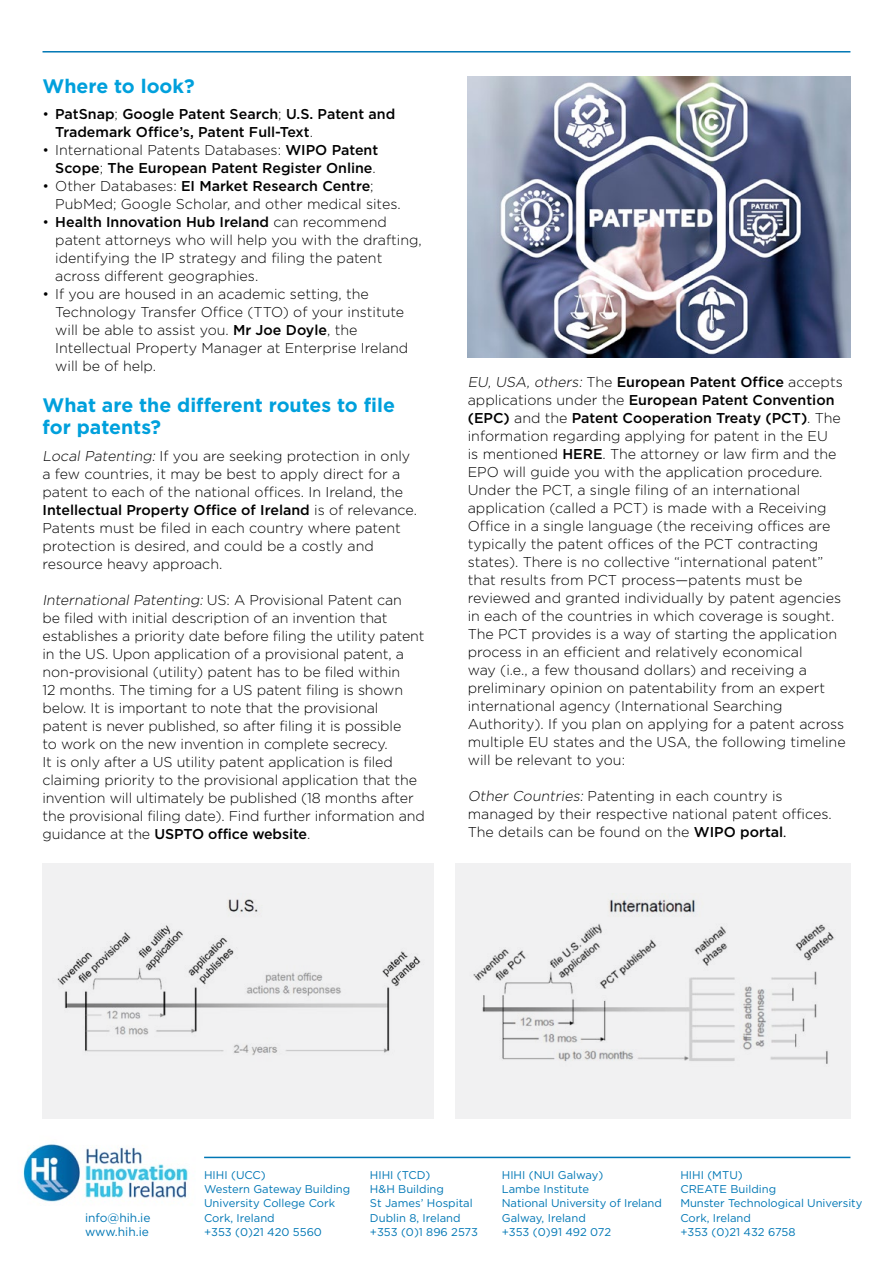
<style>
.page{position:relative;width:893px;height:1263px;background:#fff}
.page>*{position:absolute;margin:0;border:0;box-sizing:border-box;transform-origin:0 0}
.t1{font:700 19.5px/22.5px "Gotham";color:#00a0dc}
.t2{font:300 14.25px/18px "Gotham";color:#000}
.t3{font:500 14.25px/18px "Gotham";color:#000}
.t4{font:12px/14.2px "Gotham";color:#0077b5}
.t5{font:11.25px/14.2px "Gotham";color:#0077b5}
.s1{font-weight:300}
.s2{font-weight:500}
.s3{font-style:italic}
.s4{font-family:"Minion Pro";font-weight:400}
</style>
<div class="page">
<hr style="left:204px;top:1157px;width:646px;height:1px;background:#0077b5">
<img style="left:23px;top:1144px;width:165px;height:58px">
<hr style="left:43px;top:51px;width:807px;height:2px;background:#0077b5">
<img style="left:468px;top:77px;width:382px;height:280px">
<div style="left:43px;top:863px;width:391px;height:255px;background:#f1f1f2"></div>
<div style="left:455px;top:863px;width:395px;height:255px;background:#f1f1f2"></div>
<img style="left:57px;top:899px;width:364px;height:156px">
<img style="left:473px;top:899px;width:361px;height:165px">
<h1 class="t1" style="left:43px;top:74px;width:154px">Where to look?</h1>
<p class="t3" style="left:55px;top:105px;width:341px;text-indent:-13px"><span class="s1">•</span> PatSnap<span class="s1">;</span> Google Patent Search<span class="s1">;</span> U.S. Patent and<br>Trademark Office’s, Patent Full-Text<span class="s1">.</span></p>
<p class="t3" style="left:43px;top:141px;width:337px;text-align:right"><span class="s1">• International Patents Databases:</span> WIPO Patent<br>Scope<span class="s1">;</span> The European Patent Register Online<span class="s1">.</span></p>
<p class="t2" style="left:55px;top:177px;width:347px;text-indent:-13px">• Other Databases: <span class="s2">EI Market Research Centre</span>;<br>PubMed; Google Scholar, and other medical sites.</p>
<p class="t2" style="left:55px;top:213px;width:368px;text-indent:-13px">• <span class="s2">Health Innovation Hub Ireland</span> can recommend patent attorneys who will help you with the drafting, identifying the IP strategy and filing the patent across different geographies.</p>
<p class="t2" style="left:55px;top:285px;width:355px;text-indent:-13px">• If you are housed in an academic setting, the Technology Transfer Office (TTO) of your institute will be able to assist you. <span class="s2">Mr Joe Doyle</span>, the Intellectual Property Manager at Enterprise Ireland will be of help.</p>
<h1 class="t1" style="left:43px;top:393px;width:354px">What are the different routes to file for patents?</h1>
<p class="t2" style="left:43px;top:446px;width:376px"><span class="s3">Local Patenting:</span> If you are seeking protection in only a few countries, it may be best to apply direct for a patent to each of the national offices. In Ireland, the <span class="s2">Intellectual Property Office of Ireland</span> is of relevance.<br>Patents must be filed in each country where patent protection is desired, and could be a costly and resource heavy approach.</p>
<p class="t2" style="left:43px;top:590px;width:384px"><span class="s3">International Patenting:</span> U S : A P rov i s i o n a l Pa te n t ca n<br>be filed with initial description of an invention that establishes a priority date before filing the utility patent in the US. Upon application of a provisional patent, a non-provisional (utility) patent has to be filed within<br>12 months. The timing for a US patent filing is shown below. It is important to note that the provisional patent is never published, so after filing it is possible<br>to work on the new invention in complete secrecy.<br>It is only after a US utility patent application is filed claiming priority to the provisional application that the invention will ultimately be published (18 months after the provisional filing date). Find further information and guidance at the <span class="s2">USPTO office website</span>.</p>
<p class="t2" style="left:468px;top:373px;width:379px"><span class="s3">EU, USA, others:</span> The <span class="s2">European Patent Office</span> accepts applications under the <span class="s2">European Patent Convention (EPC)</span> and the <span class="s2">Patent Cooperation Treaty (PCT)</span>. The information regarding applying for patent in the EU<br>is mentioned <span class="s2">HERE</span>. The attorney or law firm and the EPO will guide you with the application procedure.<br>Under the PCT, a single filing of an international application (called a PCT) is made with a Receiving Office in a single language (the receiving offices are typically the patent offices of the PCT contracting states). There is no collective “international patent” that results from PCT process—patents must be reviewed and granted individually by patent agencies in each of the countries in which coverage is sought.<br>The PCT provides is a way of starting the application process in an efficient and relatively economical<br>way (i.e., a few thousand dollars) and receiving a preliminary opinion on patentability from an expert international agency (International Searching Authority). If you plan on applying for a patent across multiple EU states and the USA, the following timeline will be relevant to you:</p>
<p class="t2" style="left:468px;top:787px;width:365px"><span class="s3">Other Countries:</span> Patenting in each country is managed by their respective national patent offices.<br>The details can be found on the <span class="s2">WIPO portal</span><span class="s4">.</span></p>
<p class="t4" style="left:85px;top:1210px;width:67px">info@hih.ie www.hih.ie</p>
<p class="t5" style="left:502px;top:1167px;width:162px">HIHI (NUI Galway)<br>Lambe Institute<br>National University of Ireland<br>Galway, Ireland<br>+353 (0)91 492 072</p>
<p class="t5" style="left:204px;top:1167px;width:148px">HIHI (UCC)<br>Western Gateway Building<br>University College Cork<br>Cork, Ireland<br>+353 (0)21 420 5560</p>
<p class="t5" style="left:370px;top:1167px;width:109px">HIHI (TCD)<br>H&amp;H Building<br>St James’ Hospital<br>Dublin 8, Ireland +353 (0)1 896 2573</p>
<p class="t5" style="left:680px;top:1167px;width:184px">HIHI (MTU)<br>CREATE Building<br>Munster Technological University<br>Cork, Ireland<br>+353 (0)21 432 6758</p>
</div>
